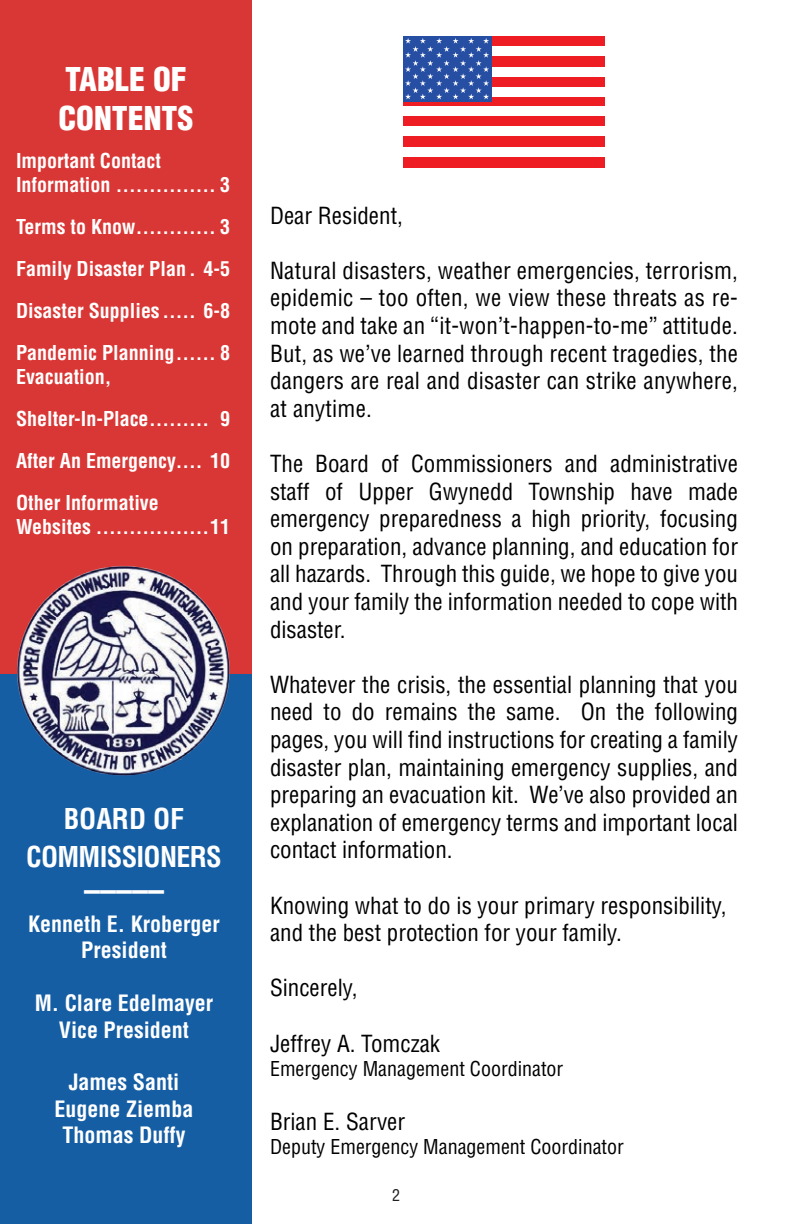
<style>
.page{position:relative;width:792px;height:1224px;background:#fff}
.page>*{position:absolute;margin:0;border:0;box-sizing:border-box;transform-origin:0 0}
.t1{font:900 condensed 32px/38.4px "Helvetica";color:#fff}
.t2{font:700 condensed 32px "Helvetica";color:#fff}
.t3{font:700 condensed 28px/38.4px "Helvetica";letter-spacing:-.025em;color:#fff;text-align:center}
.t4{font:condensed 23px/27.6px "Helvetica";color:#000001;text-align:justify}
.t5{font:700 condensed 22px/26.4px "Helvetica";color:#fff;text-align:center}
.t6{font:700 condensed 20px/42px "Helvetica";color:#fff}
.t7{font:condensed 20px "Helvetica";color:#000001}
.t8{font:condensed 16px "Helvetica";color:#231f20}
</style>
<div class="page">
<div style="left:0;top:0;width:252px;height:675px;background:#d93735"></div>
<div style="left:0;top:675px;width:252px;height:549px;background:#165ea4"></div>
<div style="left:403px;top:37px;width:90px;height:65px;background:#264ea2"></div>
<svg style="left:405px;top:38px;width:84px;height:61px"></svg>
<div style="left:403px;top:102px;width:90px;height:66px;background:#ee1d23"></div>
<div style="left:493px;top:37px;width:112px;height:65px;background:#ee1d23"></div>
<div style="left:493px;top:102px;width:112px;height:66px;background:#ee1d23"></div>
<div style="left:493px;top:46px;width:112px;height:10px;background:#fff"></div>
<div style="left:403px;top:106px;width:202px;height:10px;background:#fff"></div>
<div style="left:493px;top:67px;width:112px;height:9px;background:#fff"></div>
<div style="left:403px;top:127px;width:202px;height:9px;background:#fff"></div>
<div style="left:493px;top:88px;width:112px;height:9px;background:#fff"></div>
<div style="left:403px;top:147px;width:202px;height:10px;background:#fff"></div>
<img style="left:9px;top:566px;width:227px;height:210px">
<h1 class="t1" style="left:58px;top:60px;width:137px">TABLE OF<br>CONTENTS</h1>
<p class="t6" style="left:16px;top:149px;width:215px;line-height:24px">Important Contact<br>Information ............... 3</p>
<p class="t6" style="left:16px;top:206px;width:216px;text-align:justify">Terms to Know............ 3<br>Family Disaster Plan . 4-5<br>Disaster Supplies ..... 6-8<br>Pandemic Planning...... 8</p>
<p class="t6" style="left:16px;top:356px;width:216px">Evacuation,<br>Shelter-In-Place......... 9<br>After An Emergency.... 10<br>Other Informative</p>
<p class="t6" style="left:16px;top:506px;width:215px">Websites .................11</p>
<p class="t3" style="left:26px;top:799px;width:197px">BOARD OF<br>COMMISSIONERS</p>
<h1 class="t2" style="left:84px;top:871px;width:81px">–––––</h1>
<p class="t5" style="left:28px;top:911px;width:193px">Kenneth E. Kroberger<br>President</p>
<p class="t5" style="left:35px;top:990px;width:180px">M. Clare Edelmayer<br>Vice President</p>
<p class="t5" style="left:55px;top:1069px;width:140px">James Santi<br>Eugene Ziemba<br>Thomas Duffy</p>
<p class="t4" style="left:270px;top:201px;width:134px">Dear Resident,</p>
<p class="t4" style="left:270px;top:256px;width:470px">Natural disasters, weather emergencies, terrorism, epidemic – too often, we view these threats as re&shy;mote and take an “it-won’t-happen-to-me” attitude.<br>But, as we’ve learned through recent tragedies, the dangers are real and disaster can strike anywhere, at anytime.</p>
<p class="t4" style="left:270px;top:449px;width:470px">The Board of Commissioners and administrative staff of Upper Gwynedd Township have made emergency preparedness a high priority, focusing on preparation, advance planning, and education for all hazards. Through this guide, we hope to give you and your family the information needed to cope with disaster.</p>
<p class="t4" style="left:270px;top:670px;width:470px">Whatever the crisis, the essential planning that you need to do remains the same. On the following pages, you will find instructions for creating a family disaster plan, maintaining emergency supplies, and preparing an evacuation kit. We’ve also provided an explanation of emergency terms and important local contact information.</p>
<p class="t4" style="left:270px;top:891px;width:458px">Knowing what to do is your primary responsibility, and the best protection for your family.</p>
<p class="t4" style="left:270px;top:974px;width:89px">Sincerely,</p>
<p class="t4" style="left:270px;top:1029px;width:172px">Jeffrey A. Tomczak</p>
<p class="t7" style="left:270px;top:1056px;width:295px">Emergency Management Coordinator</p>
<p class="t4" style="left:270px;top:1107px;width:137px">Brian E. Sarver</p>
<p class="t7" style="left:270px;top:1134px;width:355px">Deputy Emergency Management Coordinator</p>
<p class="t8" style="left:392px;top:1185px;width:9px">2</p>
</div>
